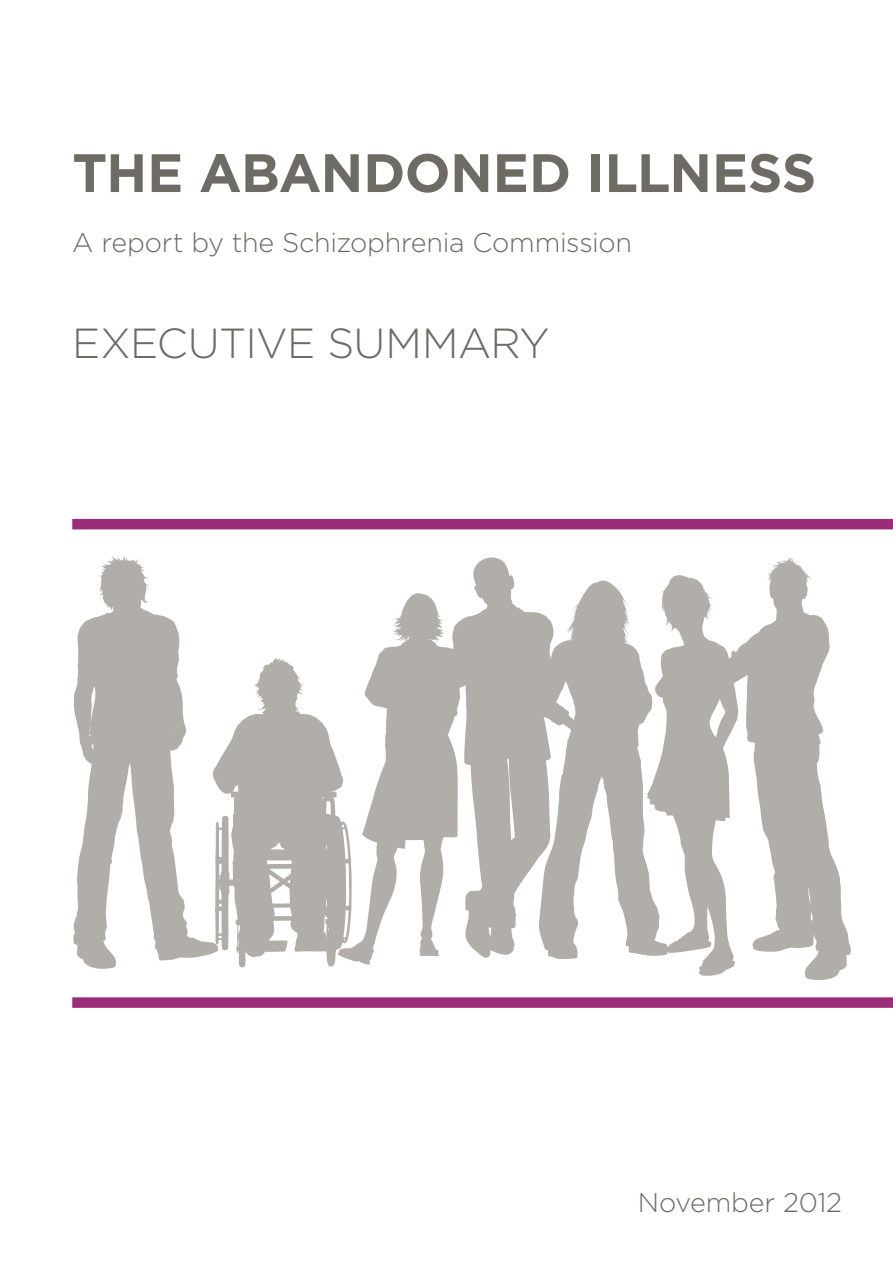
<style>
.page{position:relative;width:893px;height:1263px;background:#fff}
.page>*{position:absolute;margin:0;border:0;box-sizing:border-box;transform-origin:0 0}
.t1{font:700 54px "Gotham";letter-spacing:-.01em;color:#6e6a64}
.t2{font:300 42px "Gotham";letter-spacing:-.015em;color:#6e6a64}
.t3{font:300 27px "Gotham";letter-spacing:-.01em;color:#6e6a64}
</style>
<div class="page">
<div style="left:72px;top:519px;width:821px;height:10px;background:#9a2c7a"></div>
<div style="left:72px;top:997px;width:821px;height:11px;background:#9a2c7a"></div>
<svg style="left:460px;top:557px;width:74px;height:401px"></svg>
<svg style="left:73px;top:556px;width:140px;height:413px;fill:#b1ada9"></svg>
<svg style="left:738px;top:557px;width:113px;height:423px;fill:#b1ada9"></svg>
<svg style="left:352px;top:593px;width:108px;height:372px;fill:#b1ada9"></svg>
<svg style="left:668px;top:575px;width:70px;height:401px"></svg>
<svg style="left:534px;top:580px;width:134px;height:379px;fill:#b1ada9"></svg>
<svg style="left:213px;top:658px;width:139px;height:309px"></svg>
<h1 class="t1" style="left:72px;top:137px;width:745px">THE ABANDONED ILLNESS</h1>
<p class="t3" style="left:72px;top:225px;width:561px">A report by the Schizophrenia Commission</p>
<h2 class="t2" style="left:72px;top:316px;width:479px">EXECUTIVE SUMMARY</h2>
<p class="t3" style="left:638px;top:1185px;width:206px">November 2012</p>
</div>
